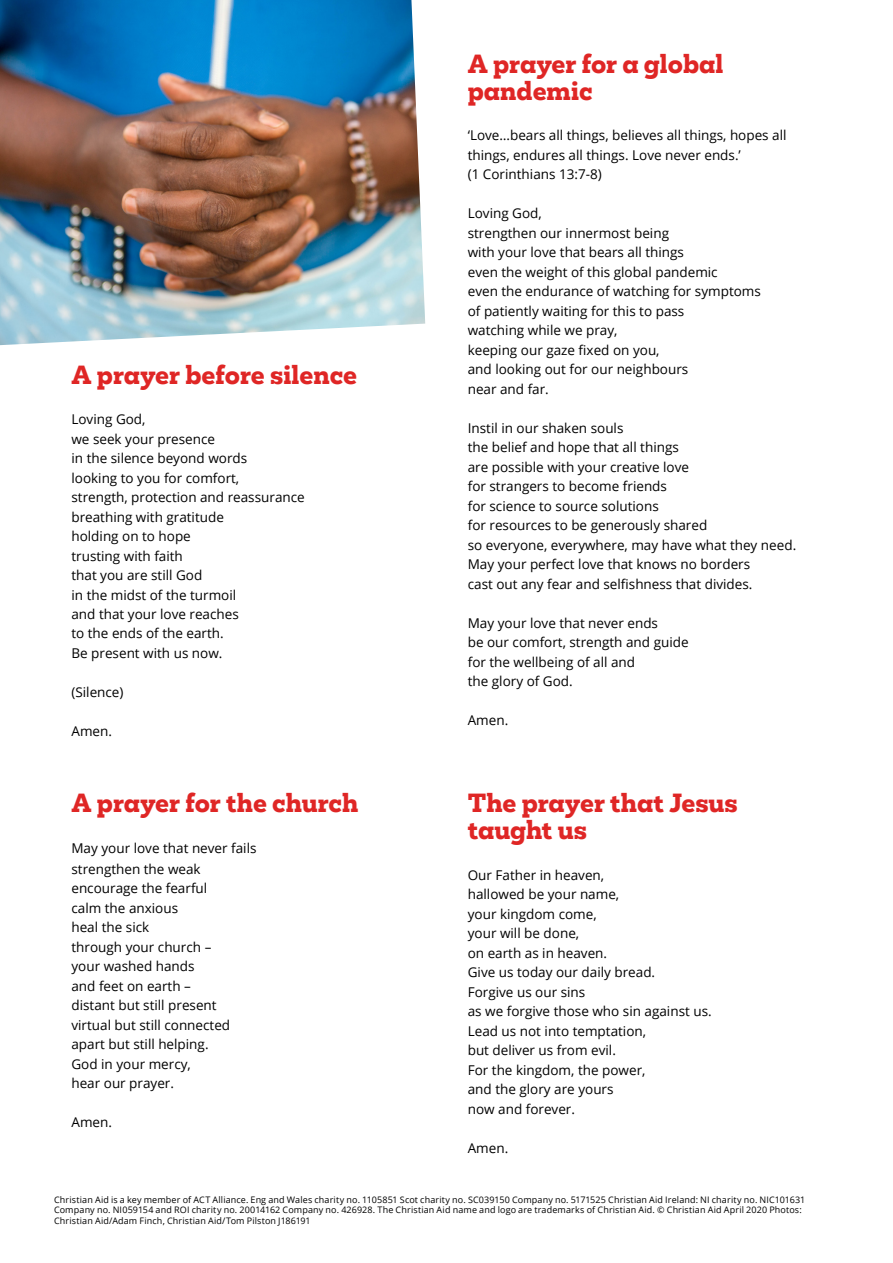
<style>
.page{position:relative;width:893px;height:1263px;background:#fff}
.page>*{position:absolute;margin:0;border:0;box-sizing:border-box;transform-origin:0 0}
.t1{font:800 24px/27px "Mokoko Trial";color:#df2625}
.t2{font:13.5px/19.5px "Open Sans";color:#000}
.t3{font:9px/10.5px "Open Sans";letter-spacing:.015em;color:#000}
</style>
<div class="page">
<img style="left:0;top:0;width:425px;height:345px">
<h1 class="t1" style="left:71px;top:361px;width:287px">A prayer before silence</h1>
<p class="t2" style="left:71px;top:409px;width:235px">Loving God,<br>we seek your presence<br>in the silence beyond words<br>looking to you for comfort,<br>strength, protection and reassurance breathing with gratitude<br>holding on to hope<br>trusting with faith<br>that you are still God<br>in the midst of the turmoil<br>and that your love reaches<br>to the ends of the earth.<br>Be present with us now.</p>
<p class="t2" style="left:71px;top:682px;width:54px">(Silence)</p>
<p class="t2" style="left:71px;top:721px;width:42px">Amen.</p>
<h1 class="t1" style="left:71px;top:790px;width:289px">A prayer for the church</h1>
<p class="t2" style="left:71px;top:837px;width:187px;line-height:21px">May your love that never fails strengthen the weak</p>
<p class="t2" style="left:71px;top:878px;width:160px">encourage the fearful calm the anxious<br>heal the sick<br>through your church – your washed hands<br>and feet on earth – distant but still present virtual but still connected apart but still helping.<br>God in your mercy,<br>hear our prayer.</p>
<p class="t2" style="left:71px;top:1112px;width:42px">Amen.</p>
<h1 class="t1" style="left:468px;top:51px;width:257px">A prayer for a global pandemic</h1>
<p class="t2" style="left:468px;top:125px;width:320px">‘Love…bears all things, believes all things, hopes all things, endures all things. Love never ends.’<br>(1 Corinthians 13:7-8)</p>
<p class="t2" style="left:468px;top:203px;width:295px">Loving God,<br>strengthen our innermost being<br>with your love that bears all things<br>even the weight of this global pandemic<br>even the endurance of watching for symptoms of patiently waiting for this to pass<br>watching while we pray,<br>keeping our gaze fixed on you,<br>and looking out for our neighbours<br>near and far.</p>
<p class="t2" style="left:468px;top:418px;width:330px">Instil in our shaken souls<br>the belief and hope that all things<br>are possible with your creative love<br>for strangers to become friends<br>for science to source solutions<br>for resources to be generously shared<br>so everyone, everywhere, may have what they need.<br>May your perfect love that knows no borders<br>cast out any fear and selfishness that divides.</p>
<p class="t2" style="left:468px;top:613px;width:222px">May your love that never ends<br>be our comfort, strength and guide for the wellbeing of all and<br>the glory of God.</p>
<p class="t2" style="left:468px;top:710px;width:42px">Amen.</p>
<h1 class="t1" style="left:468px;top:790px;width:272px">The prayer that Jesus taught us</h1>
<p class="t2" style="left:468px;top:865px;width:245px">Our Father in heaven,<br>hallowed be your name,<br>your kingdom come,<br>your will be done,<br>on earth as in heaven.<br>Give us today our daily bread.<br>Forgive us our sins<br>as we forgive those who sin against us.<br>Lead us not into temptation,<br>but deliver us from evil.<br>For the kingdom, the power,<br>and the glory are yours<br>now and forever.</p>
<p class="t2" style="left:468px;top:1138px;width:42px">Amen.</p>
<p class="t3" style="left:54px;top:1194px;width:753px">Christian Aid is a key member of ACT Alliance. Eng and Wales charity no. 1105851 Scot charity no. SC039150 Company no. 5171525 Christian Aid Ireland: NI charity no. NIC101631<br>Company no. NI059154 and ROI charity no. 20014162 Company no. 426928. The Christian Aid name and logo are trademarks of Christian Aid. © Christian Aid April 2020 Photos:<br>Christian Aid/Adam Finch, Christian Aid/Tom Pilston J186191</p>
</div>
